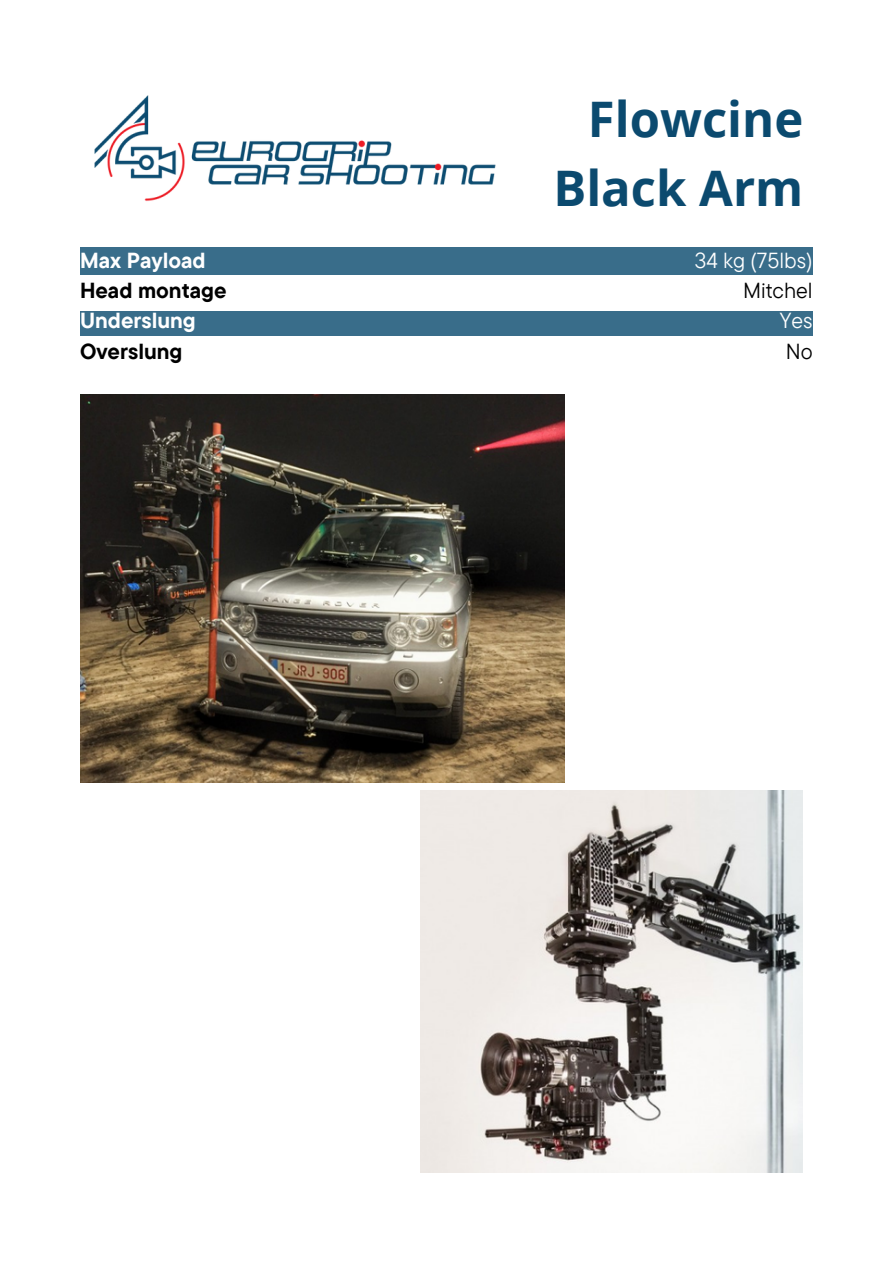
<style>
.page{position:relative;width:893px;height:1264px;background:#fff}
.page>*{position:absolute;margin:0;border:0;box-sizing:border-box;transform-origin:0 0}
.t1{font:700 49.05px "Open Sans";color:#0b4a6f}
.t2{font:700 21.75px "TT Commons Pro";color:#fff}
.t3{font:700 21.75px "TT Commons Pro";color:#000}
.t4{font:21.75px "TT Commons Pro";color:#fff}
.t5{font:21.75px "TT Commons Pro";color:#000}
</style>
<div class="page">
<img style="left:94px;top:95px;width:402px;height:106px">
<div style="left:80px;top:247px;width:732px;height:28px;background:#396d8a"></div>
<div style="left:80px;top:311px;width:732px;height:24px;background:#396d8a"></div>
<img style="left:420px;top:790px;width:382px;height:382px">
<img style="left:80px;top:395px;width:484px;height:387px">
<p class="t2" style="left:80px;top:246px;width:127px">Max Payload</p>
<p class="t3" style="left:80px;top:276px;width:148px">Head montage</p>
<p class="t2" style="left:80px;top:306px;width:117px">Underslung</p>
<p class="t3" style="left:80px;top:337px;width:104px">Overslung</p>
<p class="t1" style="left:588px;top:85px;width:217px">Flowcine</p>
<p class="t1" style="left:553px;top:153px;width:251px">Black Arm</p>
<p class="t4" style="left:695px;top:246px;width:119px">34 kg (75lbs)</p>
<p class="t5" style="left:743px;top:276px;width:71px">Mitchel</p>
<p class="t4" style="left:779px;top:306px;width:34px">Yes</p>
<p class="t5" style="left:785px;top:337px;width:28px">No</p>
</div>
